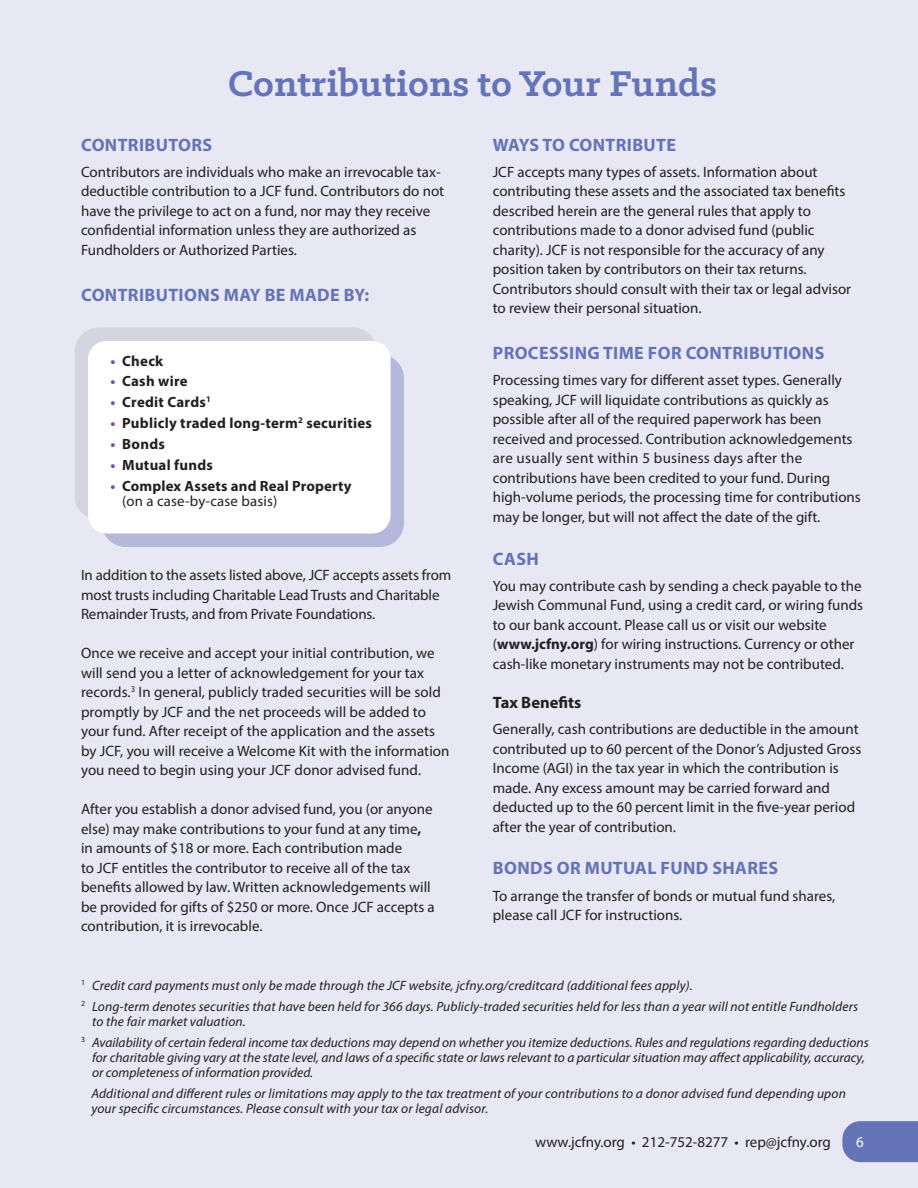
<style>
.page{position:relative;width:918px;height:1188px;background:#e7e8f4}
.page>*{position:absolute;margin:0;border:0;box-sizing:border-box;transform-origin:0 0}
.t1{font:700 40.5px "Klinic Slab";color:#6573b7}
.Default{font:700 18px "Myriad Pro";letter-spacing:.02em;color:#6573b7}
.t2{font:700 16.5px "Myriad Pro";color:#231f20}
.CM35{font:15px/19.5px "Myriad Pro";color:#231f20}
.t3{font:15px "Myriad Pro";color:#fff}
.t4{font:700 14.85px/14.9px "Myriad Pro";letter-spacing:.02em;color:#231f20}
.t5{font:italic 13.5px/15px "Myriad Pro";letter-spacing:.01em;color:#231f20}
.s1{color:#804b9d}
.s2{font-weight:400}
.s3{font-weight:700}
</style>
<div class="page">
<div style="left:75px;top:327px;width:302px;height:193px;background:#d4d5e0;border-radius:24px"></div>
<div style="left:102px;top:354px;width:302px;height:193px;background:#b5b7db;border-radius:24px"></div>
<div style="left:88px;top:341px;width:303px;height:192px;background:#fff;border-radius:18px"></div>
<svg style="left:842px;top:1121px;width:76px;height:41px;background:#6b79ba"></svg>
<p class="t1" style="left:228px;top:57px;width:490px">Contributions to Your Funds</p>
<p class="Default" style="left:81px;top:133px;width:132px">CONTRIBUTORS</p>
<p class="CM35" style="left:81px;top:162px;width:365px">Contributors are individuals who make an irrevocable tax&shy;deductible contribution to a JCF fund. Contributors do not have the privilege to act on a fund, nor may they receive confidential information unless they are authorized as Fundholders or Authorized Parties.</p>
<p class="Default" style="left:81px;top:283px;width:289px">CONTRIBUTIONS MAY BE MADE BY:</p>
<p class="t4" style="left:110px;top:353px;width:54px"><span class="s1">•</span> Check</p>
<p class="t4" style="left:110px;top:374px;width:79px"><span class="s1">•</span> Cash wire</p>
<p class="t4" style="left:110px;top:394px;width:102px"><span class="s1">•</span> Credit Cards<sup>1</sup></p>
<p class="t4" style="left:110px;top:415px;width:263px"><span class="s1">•</span> Publicly traded long-term<sup>2</sup> securities</p>
<p class="t4" style="left:110px;top:436px;width:56px"><span class="s1">•</span> Bonds</p>
<p class="t4" style="left:110px;top:457px;width:104px"><span class="s1">•</span> Mutual funds</p>
<p class="t4" style="left:122px;top:478px;width:231px;text-indent:-12px"><span class="s1">•</span> Complex Assets and Real Property <span class="s2">(on a case-by-case basis)</span></p>
<p class="CM35" style="left:81px;top:565px;width:372px">In addition to the assets listed above, JCF accepts assets from most trusts including Charitable Lead Trusts and Charitable<br>Remainder Trusts, and from Private Foundations.</p>
<p class="CM35" style="left:81px;top:643px;width:370px">Once we receive and accept your initial contribution, we will send you a letter of acknowledgement for your tax records.<sup>3</sup> In general, publicly traded securities will be sold promptly by JCF and the net proceeds will be added to your fund. After receipt of the application and the assets by JCF, you will receive a Welcome Kit with the information you need to begin using your JCF donor advised fund.</p>
<p class="CM35" style="left:81px;top:799px;width:355px">After you establish a donor advised fund, you (or anyone else) may make contributions to your fund at any time<span class="s3">, </span>in amounts of $18 or more. Each contribution made<br>to JCF entitles the contributor to receive all of the tax benefits allowed by law. Written acknowledgements will be provided for gifts of $250 or more. Once JCF accepts a contribution, it is irrevocable.</p>
<p class="Default" style="left:493px;top:133px;width:185px">WAYS TO CONTRIBUTE</p>
<p class="CM35" style="left:493px;top:162px;width:360px">JCF accepts many types of assets. Information about contributing these assets and the associated tax benefits described herein are the general rules that apply to contributions made to a donor advised fund (public charity). JCF is not responsible for the accuracy of any position taken by contributors on their tax returns.<br>Contributors should consult with their tax or legal advisor to review their personal situation.</p>
<p class="Default" style="left:493px;top:341px;width:333px">PROCESSING TIME FOR CONTRIBUTIONS</p>
<p class="CM35" style="left:493px;top:370px;width:370px">Processing times vary for different asset types. Generally speaking, JCF will liquidate contributions as quickly as possible after all of the required paperwork has been received and processed. Contribution acknowledgements are usually sent within 5 business days after the contributions have been credited to your fund. During high-volume periods, the processing time for contributions may be longer, but will not affect the date of the gift.</p>
<p class="Default" style="left:493px;top:547px;width:47px">CASH</p>
<p class="CM35" style="left:493px;top:576px;width:372px">You may contribute cash by sending a check payable to the Jewish Communal Fund, using a credit card, or wiring funds to our bank account. Please call us or visit our website (<span class="s3">www.jcfny.org</span>) for wiring instructions. Currency or other cash-like monetary instruments may not be contributed.</p>
<p class="t2" style="left:493px;top:692px;width:90px">Tax Benefits</p>
<p class="CM35" style="left:493px;top:719px;width:370px">Generally, cash contributions are deductible in the amount contributed up to 60 percent of the Donor’s Adjusted Gross Income (AGI) in the tax year in which the contribution is made. Any excess amount may be carried forward and deducted up to the 60 percent limit in the five-year period after the year of contribution.</p>
<p class="Default" style="left:493px;top:857px;width:287px">BONDS OR MUTUAL FUND SHARES</p>
<p class="CM35" style="left:493px;top:886px;width:344px">To arrange the transfer of bonds or mutual fund shares, please call JCF for instructions.</p>
<p class="t5" style="left:81px;top:978px;width:613px"><sup>1</sup> Credit card payments must only be made through the JCF website, jcfny.org/creditcard (additional fees apply).</p>
<p class="t5" style="left:92px;top:999px;width:768px;text-indent:-11px"><sup>2</sup> Long-term denotes securities that have been held for 366 days. Publicly-traded securities held for less than a year will not entitle Fundholders to the fair market valuation.</p>
<p class="t5" style="left:92px;top:1035px;width:778px;text-indent:-11px"><sup>3</sup> Availability of certain federal income tax deductions may depend on whether you itemize deductions. Rules and regulations regarding deductions for charitable giving vary at the state level, and laws of a specific state or laws relevant to a particular situation may affect applicability, accuracy, or completeness of information provided.</p>
<p class="t5" style="left:91px;top:1086px;width:756px">Additional and different rules or limitations may apply to the tax treatment of your contributions to a donor advised fund depending upon your specific circumstances. Please consult with your tax or legal advisor.</p>
<p class="CM35" style="left:535px;top:1132px;width:297px">www.jcfny.org • 212-752-8277 • rep@jcfny.org</p>
<p class="t3" style="left:856px;top:1132px;width:9px">6</p>
</div>
